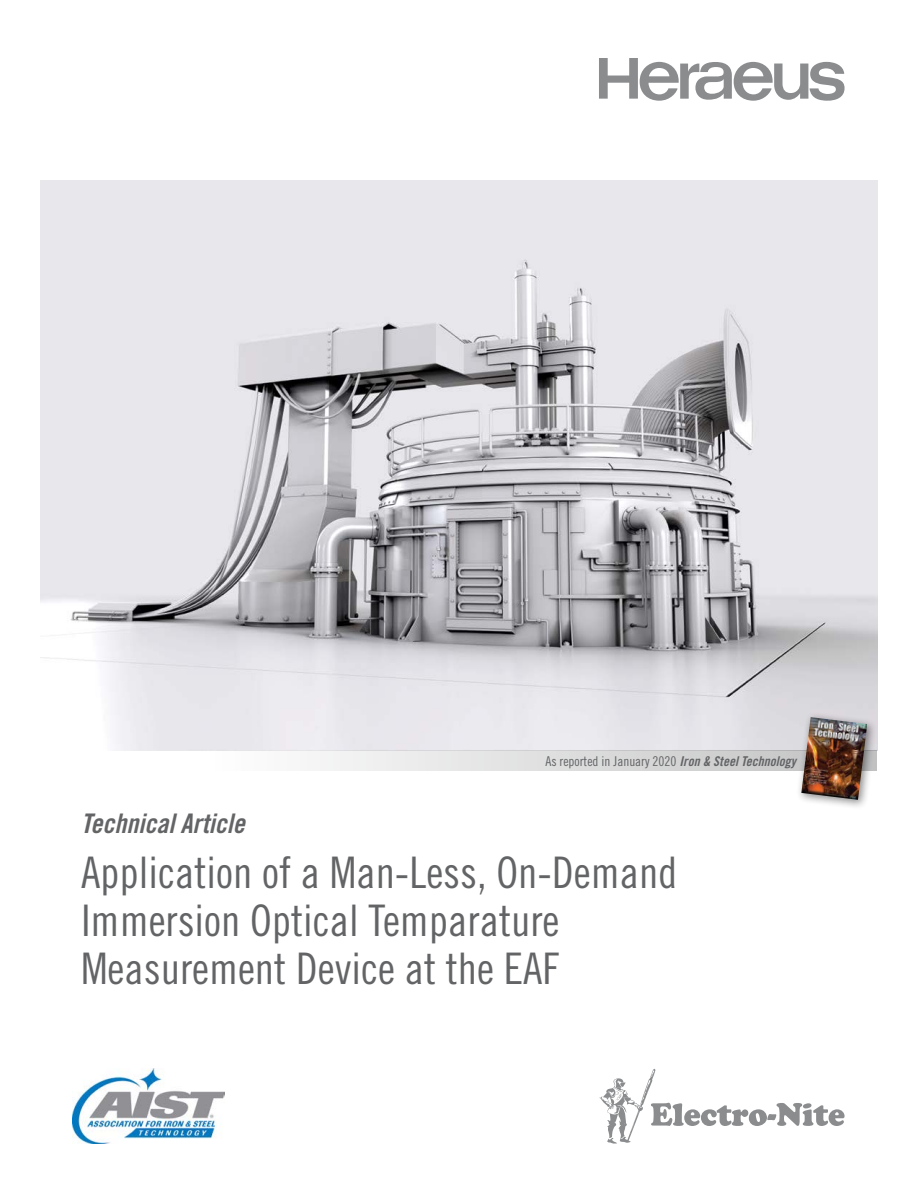
<style>
.page{position:relative;width:918px;height:1188px;background:#fff}
.page>*{position:absolute;margin:0;border:0;box-sizing:border-box;transform-origin:0 0}
.t1{font:43.5px "Trade Gothic LT Std Cn 18";color:#636466}
.t2{font:27px "Trade Gothic LT Std Bd Cn 20 Obl";color:#636466}
.t3{font:13.5px "Trade Gothic LT Std Cn 18";color:#636466}
.s1{font-family:"Trade Gothic LT Std Bd Cn 20 Obl"}
</style>
<div class="page">
<svg style="left:599px;top:58px;width:246px;height:43px"></svg>
<svg style="left:599px;top:1069px;width:246px;height:75px"></svg>
<img style="left:72px;top:1069px;width:152px;height:75px">
<img style="left:40px;top:180px;width:838px;height:571px">
<svg style="left:320px;top:751px;width:476px;height:20px;background:#dedede"></svg>
<div style="left:796px;top:712px;width:81px;height:98px;background:#000;opacity:.45"></div>
<img style="left:801px;top:717px;width:66px;height:83px">
<p class="t3" style="left:545px;top:753px;width:252px">As reported in January 2020 <span class="s1">Iron &amp; Steel Technology</span></p>
<p class="t2" style="left:81px;top:807px;width:165px">Technical Article</p>
<p class="t1" style="left:81px;top:847px;width:598px">Application of a Man-Less, On-Demand</p>
<p class="t1" style="left:81px;top:895px;width:480px">Immersion Optical Temparature</p>
<p class="t1" style="left:81px;top:943px;width:480px">Measurement Device at the EAF</p>
</div>
